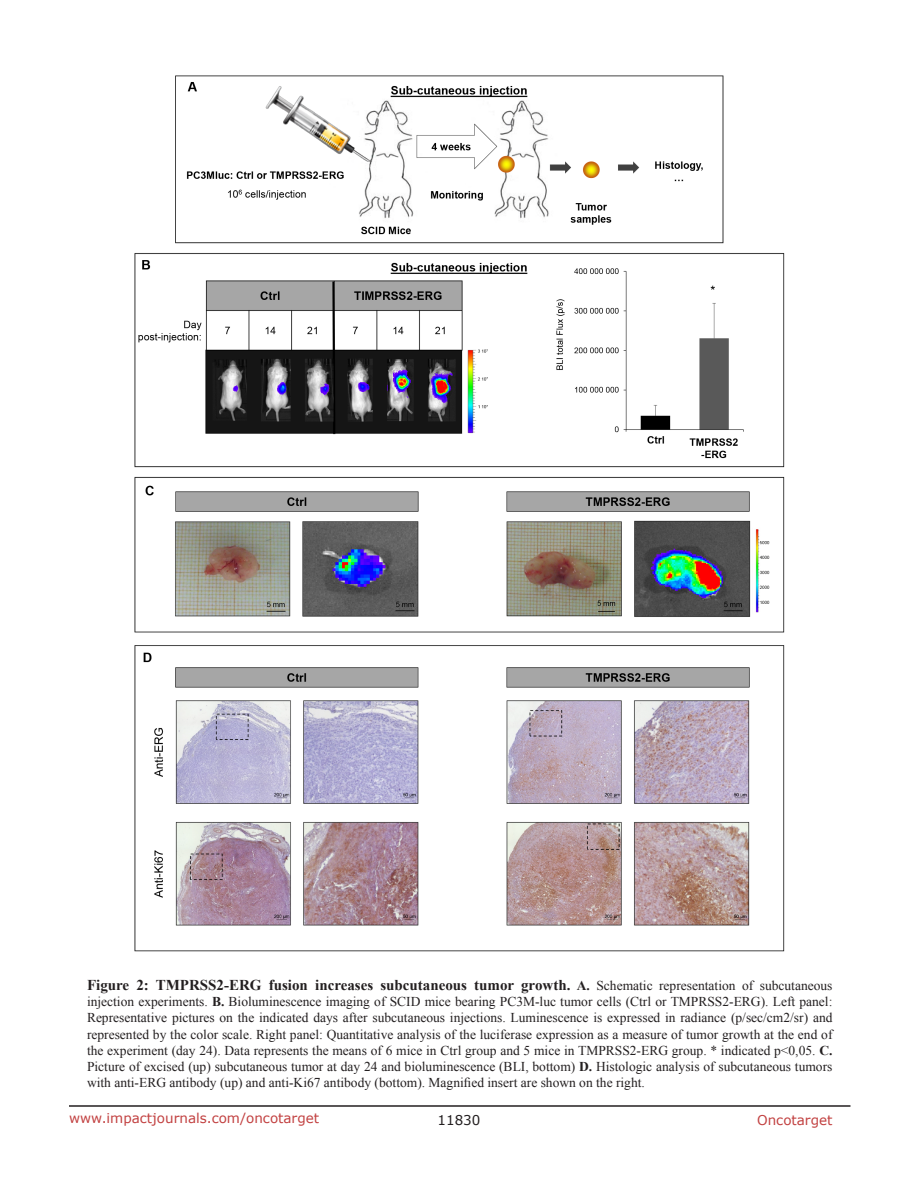
<style>
.page{position:relative;width:918px;height:1188px;background:#fff}
.page>*{position:absolute;margin:0;border:0;box-sizing:border-box;transform-origin:0 0}
.figuretext{font:700 15px "Times New Roman";color:#231f20}
.figuretext-2{font:13.5px/16.2px "Times New Roman";color:#231f20;text-align:justify}
.t1{font:13.5px "Verdana";color:#c24141}
.t2{font:13.5px "Verdana";color:#231f20}
.s1{font-size:13.5px}
.s2{font-weight:400;font-size:13.5px}
.s3{font-weight:700}
</style>
<div class="page">
<hr style="left:69px;top:1105px;width:781px;height:2px;background:#231f20">
<img style="left:134px;top:75px;width:651px;height:877px">
<p class="figuretext" style="left:87px;top:975px;width:747px">Figure 2: TMPRSS2-ERG fusion increases subcutaneous tumor growth. <span class="s1">A.</span> <span class="s2">Schematic representation of subcutaneous</span></p>
<p class="figuretext-2" style="left:87px;top:993px;width:747px">injection experiments. <span class="s3">B.</span> Bioluminescence imaging of SCID mice bearing PC3M-luc tumor cells (Ctrl or TMPRSS2-ERG). Left panel:<br>Representative pictures on the indicated days after subcutaneous injections. Luminescence is expressed in radiance (p/sec/cm2/sr) and represented by the color scale. Right panel: Quantitative analysis of the luciferase expression as a measure of tumor growth at the end of the experiment (day 24). Data represents the means of 6 mice in Ctrl group and 5 mice in TMPRSS2-ERG group. * indicated p&lt;0,05. <span class="s3">C.<br></span>Picture of excised (up) subcutaneous tumor at day 24 and bioluminescence (BLI, bottom) <span class="s3">D.</span> Histologic analysis of subcutaneous tumors with anti-ERG antibody (up) and anti-Ki67 antibody (bottom). Magnified insert are shown on the right.</p>
<p class="t1" style="left:69px;top:1109px;width:252px">www.impactjournals.com/oncotarget</p>
<p class="t2" style="left:438px;top:1111px;width:44px">11830</p>
<p class="t1" style="left:757px;top:1111px;width:77px">Oncotarget</p>
</div>
